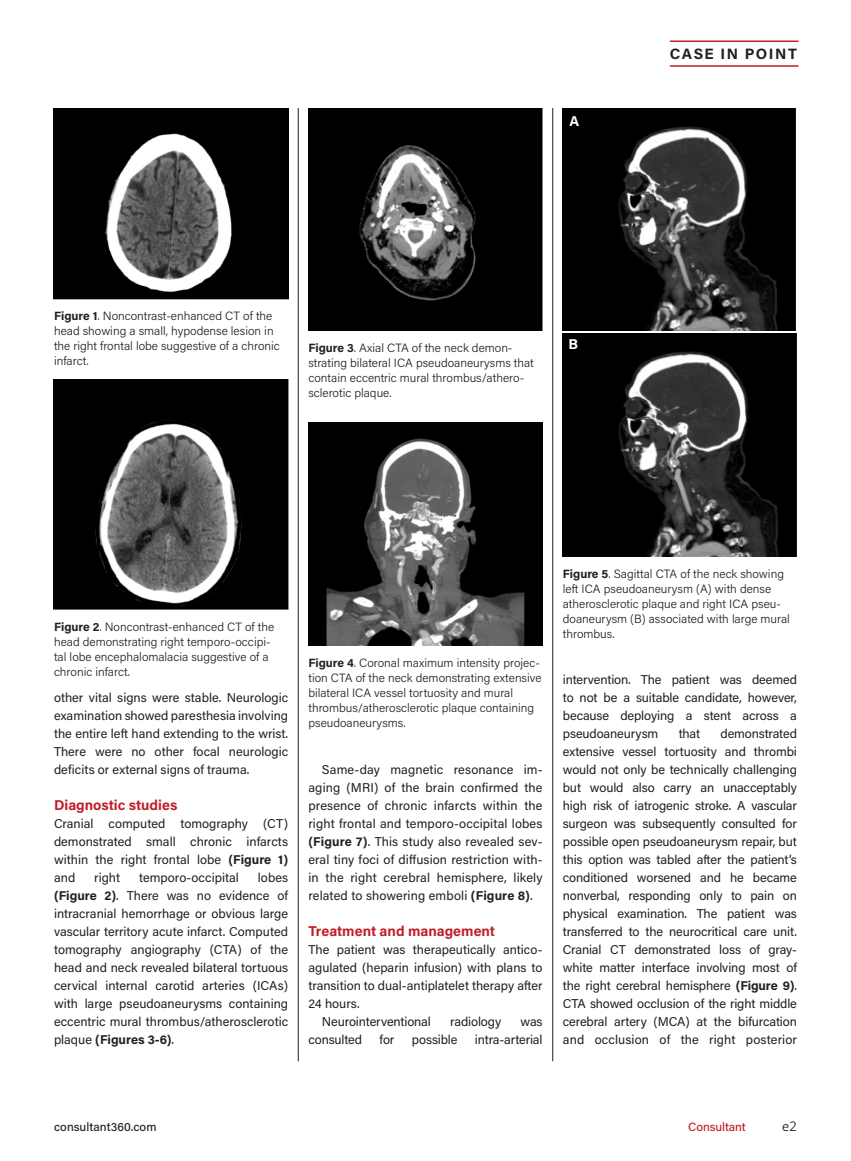
<style>
.page{position:relative;width:851px;height:1161px;background:#fff}
.page>*{position:absolute;margin:0;border:0;box-sizing:border-box;transform-origin:0 0}
.t1{font:700 15px "Acumin Pro";letter-spacing:.1em;color:#231f20}
.t2{font:15px "Freight Sans Pro";color:#231f20}
.WO18_Subhead_1{font:700 14.25px "Acumin Pro";color:#c12026}
.WO18_Subhead_1-2{font:700 14.25px "Acumin Pro";color:#fff}
.WO18_BODY{font:12.75px/18px "Acumin Pro";letter-spacing:-.005em;color:#231f20;text-align:justify}
.WO18_Subhead_1-3{font:12.75px/18px "Acumin Pro";color:#231f20;text-align:justify}
.WO18_First_Para{font:12.75px/18px "Acumin Pro";color:#231f20;text-align:justify}
.WO18_Caption{font:300 12px/15px "Acumin Pro";color:#231f20}
.t3{font:500 12px "Acumin Pro";letter-spacing:.005em;color:#231f20}
.t4{font:500 12px "Acumin Pro";letter-spacing:-.005em;color:#c12026}
.s1{font-weight:700}
</style>
<div class="page">
<hr style="left:669px;top:40px;width:129px;height:2px;background:#c12026">
<hr style="left:669px;top:65px;width:129px;height:2px;background:#c12026">
<hr style="left:298px;top:108px;width:1px;height:953px;background:#231f20">
<hr style="left:552px;top:108px;width:1px;height:953px;background:#231f20">
<img style="left:54px;top:108px;width:234px;height:192px">
<img style="left:54px;top:380px;width:234px;height:230px">
<img style="left:308px;top:108px;width:234px;height:223px">
<img style="left:308px;top:423px;width:234px;height:223px">
<img style="left:562px;top:108px;width:234px;height:223px">
<img style="left:562px;top:333px;width:235px;height:223px">
<p class="WO18_Subhead_1-2" style="left:569px;top:111px;width:11px">A</p>
<p class="t1" style="left:669px;top:43px;width:129px">CASE IN POINT</p>
<p class="WO18_Caption" style="left:54px;top:308px;width:227px"><span class="s1">Figure 1</span>. Noncontrast-enhanced CT of the head showing a small, hypodense lesion in the right frontal lobe suggestive of a chronic infarct.</p>
<p class="WO18_Caption" style="left:308px;top:340px;width:227px"><span class="s1">Figure 3</span>. Axial CTA of the neck demon&shy;strating bilateral ICA pseudoaneurysms that contain eccentric mural thrombus/athero&shy;sclerotic plaque.</p>
<p class="WO18_Subhead_1-2" style="left:568px;top:334px;width:11px">B</p>
<p class="WO18_Caption" style="left:54px;top:619px;width:222px"><span class="s1">Figure 2</span>. Noncontrast-enhanced CT of the head demonstrating right temporo-occipi&shy;tal lobe encephalomalacia suggestive of a chronic infarct.</p>
<p class="WO18_First_Para" style="left:54px;top:688px;width:236px">other vital signs were stable. Neurologic examination showed paresthesia involving the entire left hand extending to the wrist.<br>There were no other focal neurologic deficits or external signs of trauma.</p>
<p class="WO18_Subhead_1" style="left:54px;top:795px;width:125px">Diagnostic studies</p>
<p class="WO18_Subhead_1-3" style="left:54px;top:814px;width:236px">Cranial computed tomography (CT) demonstrated small chronic infarcts within the right frontal lobe <span class="s1">(Figure 1) </span>and</p>
<p class="WO18_Subhead_1-3" style="left:54px;top:868px;width:236px;text-indent:204px">lobes <span class="s1">(Figure 2)</span>. There was no evidence of intracranial hemorrhage or obvious large vascular territory acute infarct. Computed tomography angiography (CTA) of the head and neck revealed bilateral tortuous cervical internal carotid arteries (ICAs) with large pseudoaneurysms containing eccentric mural thrombus/atherosclerotic plaque <span class="s1">(Figures 3-6)</span>.</p>
<p class="WO18_Subhead_1-3" style="left:94px;top:868px;width:27px">right</p>
<p class="WO18_Subhead_1-3" style="left:139px;top:868px;width:101px">temporo-occipital</p>
<p class="WO18_Caption" style="left:308px;top:654px;width:235px"><span class="s1">Figure 4</span>. Coronal maximum intensity projec&shy;tion CTA of the neck demonstrating extensive bilateral ICA vessel tortuosity and mural thrombus/atherosclerotic plaque containing pseudoaneurysms.</p>
<p class="WO18_BODY" style="left:308px;top:760px;width:236px;text-indent:14px">Same-day magnetic resonance im&shy;aging (MRI) of the brain confirmed the presence of chronic infarcts within the right frontal and temporo-occipital lobes <span class="s1">(Figure 7)</span>. This study also revealed sev&shy;eral tiny foci of diffusion restriction with&shy;in the right cerebral hemisphere, likely related to showering emboli <span class="s1">(Figure 8)</span>.</p>
<p class="WO18_Subhead_1" style="left:308px;top:921px;width:188px">Treatment and management</p>
<p class="WO18_First_Para" style="left:308px;top:940px;width:236px">The patient was therapeutically antico&shy;agulated (heparin infusion) with plans to transition to dual-antiplatelet therapy after 24 hours.</p>
<p class="WO18_BODY" style="left:322px;top:1012px;width:110px">Neurointerventional</p>
<p class="WO18_BODY" style="left:450px;top:1012px;width:52px">radiology</p>
<p class="WO18_BODY" style="left:520px;top:1012px;width:23px">was</p>
<p class="WO18_BODY" style="left:308px;top:1030px;width:55px">consulted</p>
<p class="WO18_BODY" style="left:379px;top:1030px;width:16px">for</p>
<p class="WO18_BODY" style="left:412px;top:1030px;width:47px">possible</p>
<p class="WO18_BODY" style="left:475px;top:1030px;width:69px">intra-arterial</p>
<p class="WO18_Caption" style="left:562px;top:566px;width:228px"><span class="s1">Figure 5</span>. Sagittal CTA of the neck showing left ICA pseudoaneurysm (A) with dense atherosclerotic plaque and right ICA pseu&shy;doaneurysm (B) associated with large mural thrombus.</p>
<p class="WO18_BODY" style="left:562px;top:670px;width:235px">intervention. The patient was deemed to not be a suitable candidate, however, because deploying a stent across a pseudoaneurysm</p>
<p class="WO18_BODY" style="left:562px;top:724px;width:236px;text-indent:158px">demonstrated extensive vessel tortuosity and thrombi would not only be technically challenging but would also carry an unacceptably high risk of iatrogenic stroke. A vascular surgeon was subsequently consulted for possible open pseudoaneurysm repair, but this option was tabled after the patient’s conditioned worsened and he became nonverbal, responding only to pain on physical examination. The patient was transferred to the neurocritical care unit.<br>Cranial CT demonstrated loss of gray&shy;white matter interface involving most of the right cerebral hemisphere <span class="s1">(Figure 9)</span>.<br>CTA showed occlusion of the right middle cerebral artery (MCA) at the bifurcation and occlusion of the right posterior</p>
<p class="WO18_BODY" style="left:678px;top:724px;width:23px">that</p>
<p class="t3" style="left:54px;top:1119px;width:104px">consultant360.com</p>
<p class="t4" style="left:688px;top:1119px;width:59px">Consultant</p>
<p class="t2" style="left:782px;top:1116px;width:16px">e2</p>
</div>
